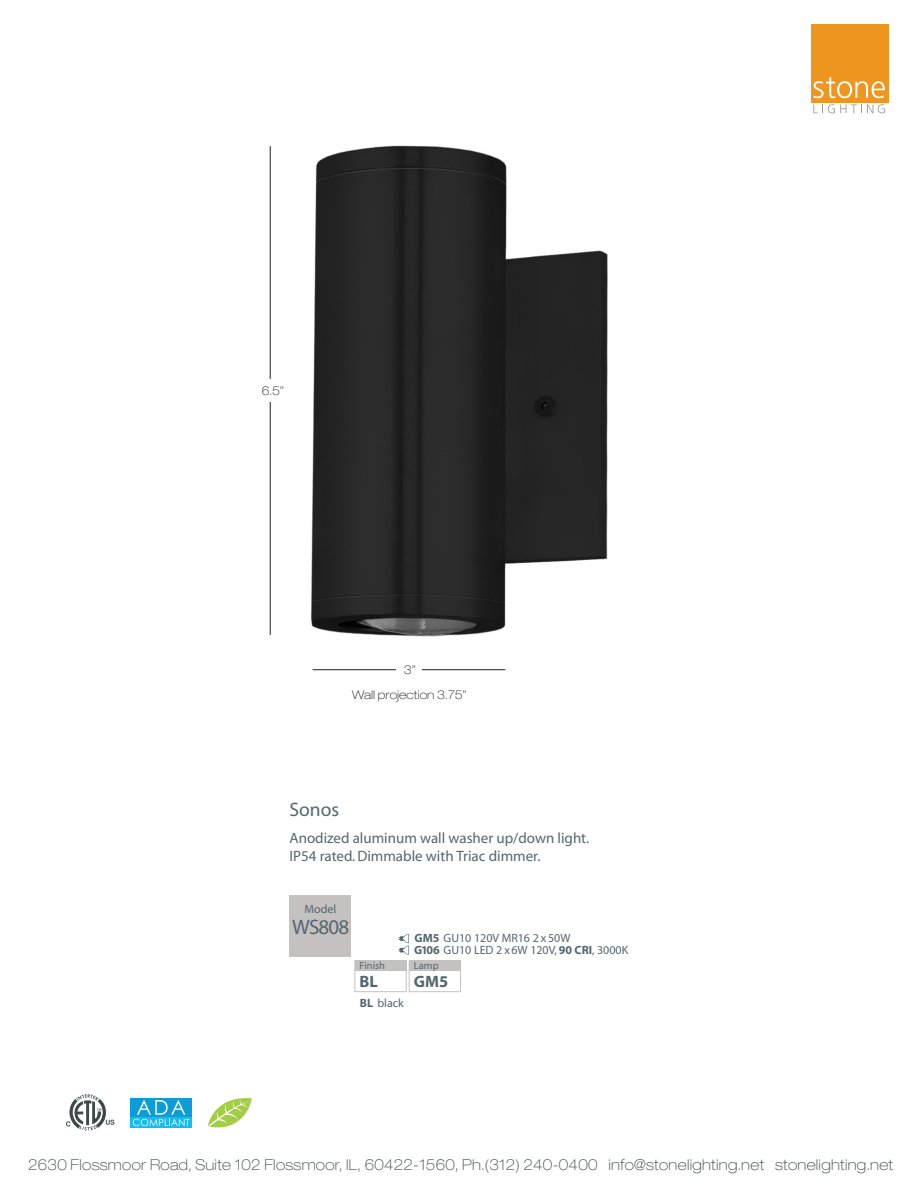
<style>
.page{position:relative;width:918px;height:1188px;background:#fff}
.page>*{position:absolute;margin:0;border:0;box-sizing:border-box;transform-origin:0 0}
.t1{font:21px "Myriad";letter-spacing:-.04em;color:#54666f}
.t2{font:19.5px "Myriad";color:#54666f}
.t3{font:700 16.5px "Myriad";color:#54666f}
.t4{font:100 expanded 15px "Helvetica Neue LT Std";letter-spacing:.02em;color:#3f484b}
.t5{font:15px/18px "Myriad";color:#54666f}
.t6{font:12px/12px "Myriad";color:#54666f}
.t7{font:100 expanded 12px "Helvetica Neue LT Std";color:#231f20}
.t8{font:10.5px "Myriad";color:#54666f}
.s1{font-weight:700}
</style>
<div class="page">
<img style="left:269px;top:145px;width:339px;height:526px">
<svg style="left:66px;top:1094px;width:48px;height:37px"></svg>
<svg style="left:813px;top:104px;width:72px;height:9px"></svg>
<div style="left:811px;top:24px;width:78px;height:78px;background:#ee9620"></div>
<svg style="left:813px;top:77px;width:72px;height:21px"></svg>
<div style="left:130px;top:1098px;width:62px;height:18px;background:#0c9cd8"></div>
<div style="left:130px;top:1117px;width:62px;height:11px;background:#19baed"></div>
<svg style="left:133px;top:1100px;width:56px;height:26px"></svg>
<svg style="left:208px;top:1098px;width:44px;height:29px"></svg>
<div style="left:354px;top:960px;width:53px;height:32px;border:1px solid #c4c1c0"></div>
<div style="left:409px;top:960px;width:52px;height:32px;border:1px solid #c4c1c0"></div>
<div style="left:409px;top:961px;width:52px;height:10px;background:#c4c1c0"></div>
<div style="left:355px;top:961px;width:51px;height:10px;background:#c4c1c0"></div>
<div style="left:290px;top:895px;width:61px;height:62px;background:#c4c1c0"></div>
<svg style="left:399px;top:934px;width:10px;height:21px"></svg>
<hr style="left:270px;top:402px;width:1px;height:233px;background:#231f20">
<hr style="left:270px;top:146px;width:1px;height:233px;background:#231f20">
<hr style="left:313px;top:669px;width:83px;height:1px;background:#231f20">
<hr style="left:422px;top:669px;width:83px;height:1px;background:#231f20">
<p class="t7" style="left:262px;top:383px;width:24px">6.5”</p>
<p class="t7" style="left:404px;top:662px;width:13px">3”</p>
<p class="t7" style="left:352px;top:688px;width:116px">Wall projection 3.75”</p>
<h2 class="t2" style="left:290px;top:800px;width:51px">Sonos</h2>
<p class="t5" style="left:290px;top:830px;width:301px">Anodized aluminum wall washer up/down light.<br>IP54 rated. Dimmable with Triac dimmer.</p>
<p class="t6" style="left:304px;top:903px;width:33px">Model</p>
<h1 class="t1" style="left:292px;top:916px;width:59px">WS808</h1>
<p class="t6" style="left:414px;top:933px;width:216px"><span class="s1">GM5</span> GU10 120V MR16 2 x 50W<br><span class="s1">G106</span> GU10 LED 2 x 6W 120V, <span class="s1">90 CRI</span>, 3000K</p>
<p class="t8" style="left:360px;top:960px;width:27px">Finish</p>
<p class="t8" style="left:414px;top:960px;width:26px">Lamp</p>
<p class="t3" style="left:360px;top:973px;width:20px">BL</p>
<p class="t6" style="left:360px;top:997px;width:45px"><span class="s1">BL</span> black</p>
<p class="t3" style="left:414px;top:973px;width:36px">GM5</p>
<p class="t4" style="left:28px;top:1155px;width:866px">2630 Flossmoor Road, Suite 102 Flossmoor, IL, 60422-1560, Ph.(312) 240-0400 info@stonelighting.net stonelighting.net</p>
</div>
